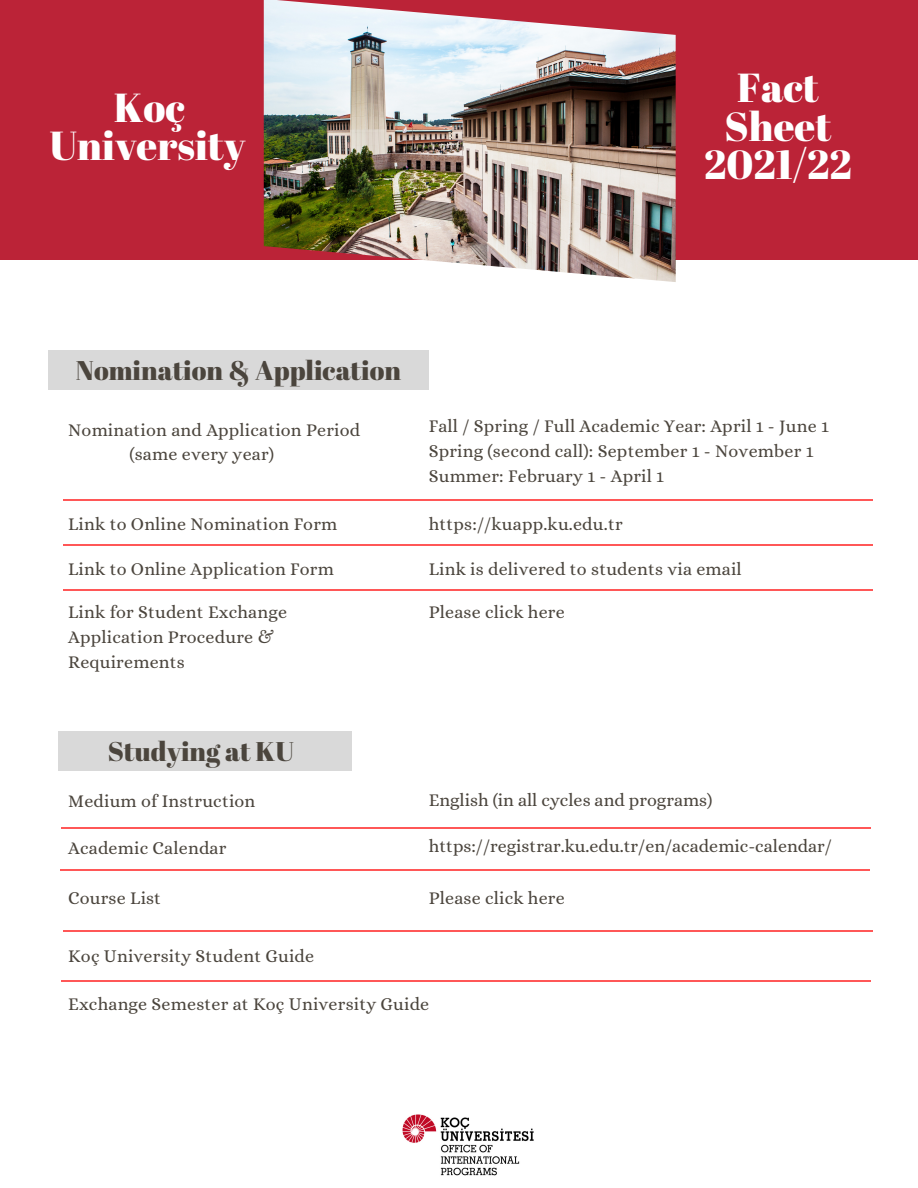
<style>
.page{position:relative;width:918px;height:1188px;background:#fff}
.page>*{position:absolute;margin:0;border:0;box-sizing:border-box;transform-origin:0 0}
.t1{font:40.5px/38.2px "Abril Fatface";color:#fff;text-align:center}
.t2{font:27px "Abril Fatface";color:#4b453d}
.t3{font:18px/24.8px "Alice";letter-spacing:.01em;color:#4b453d}
</style>
<div class="page">
<div style="left:0;top:0;width:918px;height:260px;background:#bb2337"></div>
<img style="left:264px;top:0;width:412px;height:282px">
<div style="left:49px;top:351px;width:380px;height:39px;background:#d9d9d9"></div>
<div style="left:58px;top:731px;width:294px;height:39px;background:#d9d9d9"></div>
<hr style="left:61px;top:827px;width:810px;height:1px;background:#ff5757">
<hr style="left:60px;top:870px;width:810px;height:1px;background:#ff5757">
<hr style="left:63px;top:930px;width:810px;height:2px;background:#ff5757">
<hr style="left:61px;top:980px;width:810px;height:1px;background:#ff5757">
<hr style="left:63px;top:500px;width:810px;height:1px;background:#ff5757">
<hr style="left:63px;top:545px;width:810px;height:1px;background:#ff5757">
<hr style="left:63px;top:590px;width:810px;height:1px;background:#ff5757">
<img style="left:402px;top:1114px;width:132px;height:62px">
<p class="t1" style="left:50px;top:87px;width:197px">Koç<br>University</p>
<p class="t1" style="left:737px;top:68px;width:83px">Fact</p>
<p class="t1" style="left:725px;top:106px;width:109px">Sheet</p>
<p class="t1" style="left:704px;top:144px;width:149px">2021/22</p>
<p class="t2" style="left:76px;top:352px;width:327px">Nomination &amp; Application</p>
<p class="t3" style="left:68px;top:417px;width:294px">Nomination and Application Period</p>
<p class="t3" style="left:129px;top:442px;width:146px">(same every year)</p>
<p class="t3" style="left:429px;top:414px;width:402px">Fall / Spring / Full Academic Year: April 1 - June 1</p>
<p class="t3" style="left:429px;top:438px;width:386px">Spring (second call): September 1 - November 1</p>
<p class="t3" style="left:429px;top:463px;width:237px">Summer: February 1 - April 1</p>
<p class="t3" style="left:68px;top:511px;width:271px">Link to Online Nomination Form</p>
<p class="t3" style="left:429px;top:511px;width:195px">https://kuapp.ku.edu.tr</p>
<p class="t3" style="left:68px;top:557px;width:267px">Link to Online Application Form</p>
<p class="t3" style="left:429px;top:557px;width:315px">Link is delivered to students via email</p>
<p class="t3" style="left:68px;top:600px;width:220px">Link for Student Exchange<br>Application Procedure &amp;<br>Requirements</p>
<p class="t3" style="left:429px;top:600px;width:138px">Please click here</p>
<p class="t2" style="left:108px;top:732px;width:188px">Studying at KU</p>
<p class="t3" style="left:68px;top:789px;width:189px">Medium of Instruction</p>
<p class="t3" style="left:429px;top:788px;width:285px">English (in all cycles and programs)</p>
<p class="t3" style="left:68px;top:836px;width:160px">Academic Calendar</p>
<p class="t3" style="left:429px;top:834px;width:405px">https://registrar.ku.edu.tr/en/academic-calendar/</p>
<p class="t3" style="left:68px;top:886px;width:94px">Course List</p>
<p class="t3" style="left:429px;top:886px;width:138px">Please click here</p>
<p class="t3" style="left:68px;top:944px;width:248px">Koç University Student Guide</p>
<p class="t3" style="left:68px;top:992px;width:363px">Exchange Semester at Koç University Guide</p>
</div>
